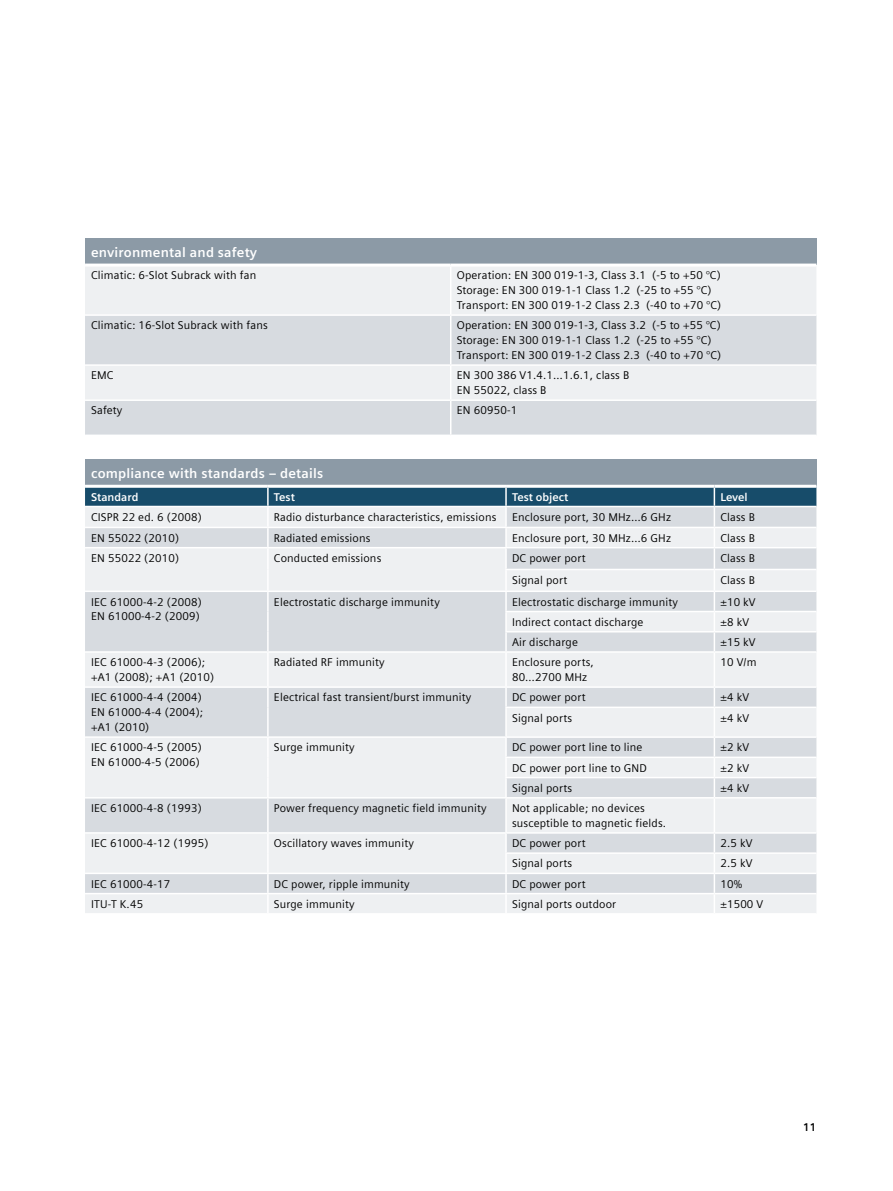
<style>
.page{position:relative;width:893px;height:1191px;background:#fff}
.page>*{position:absolute;margin:0;border:0;box-sizing:border-box;transform-origin:0 0}
.t1{font:700 13.5px "Siemens Sans Global";letter-spacing:.015em;color:#fff}
.t2{font:11.25px/14.9px "Siemens Sans Global";letter-spacing:.015em;color:#000}
.t3{font:700 11.25px "Siemens Sans Global";color:#fff}
.t4{font:700 11.25px "Siemens Sans Global";color:#000}
</style>
<div class="page">
<div style="left:85px;top:459px;width:731px;height:27px;background:#8c9aa6"></div>
<div style="left:85px;top:894px;width:731px;height:19px;background:#eef0f2"></div>
<svg style="left:85px;top:653px;width:731px;height:240px;background:#e4e7ea"></svg>
<hr style="left:85px;top:485px;width:183px;height:3px;background:#fff">
<hr style="left:268px;top:485px;width:238px;height:3px;background:#fff">
<hr style="left:506px;top:485px;width:208px;height:3px;background:#fff">
<hr style="left:714px;top:485px;width:102px;height:3px;background:#fff">
<hr style="left:505px;top:852px;width:209px;height:2px;background:#fff">
<hr style="left:714px;top:852px;width:102px;height:2px;background:#fff">
<svg style="left:85px;top:486px;width:731px;height:165px;background:#cdd5db"></svg>
<hr style="left:267px;top:652px;width:2px;height:34px;background:#fff">
<hr style="left:505px;top:652px;width:2px;height:34px;background:#fff">
<hr style="left:714px;top:652px;width:1px;height:34px;background:#fff">
<hr style="left:85px;top:686px;width:183px;height:2px;background:#fff">
<hr style="left:268px;top:686px;width:238px;height:2px;background:#fff">
<svg style="left:267px;top:688px;width:2px;height:19px"></svg>
<hr style="left:506px;top:686px;width:208px;height:2px;background:#fff">
<svg style="left:505px;top:688px;width:2px;height:18px"></svg>
<hr style="left:714px;top:686px;width:102px;height:2px;background:#fff">
<hr style="left:267px;top:707px;width:2px;height:29px;background:#fff">
<hr style="left:505px;top:706px;width:209px;height:2px;background:#fff">
<hr style="left:505px;top:708px;width:2px;height:28px;background:#fff">
<hr style="left:714px;top:706px;width:102px;height:2px;background:#fff">
<hr style="left:85px;top:736px;width:183px;height:2px;background:#fff">
<hr style="left:268px;top:736px;width:238px;height:2px;background:#fff">
<svg style="left:267px;top:738px;width:2px;height:19px"></svg>
<hr style="left:506px;top:736px;width:208px;height:2px;background:#fff">
<hr style="left:714px;top:736px;width:102px;height:2px;background:#fff">
<hr style="left:267px;top:757px;width:2px;height:20px;background:#fff">
<hr style="left:505px;top:756px;width:209px;height:2px;background:#fff">
<hr style="left:714px;top:756px;width:102px;height:2px;background:#fff">
<hr style="left:267px;top:777px;width:2px;height:20px;background:#fff">
<hr style="left:505px;top:777px;width:209px;height:1px;background:#fff">
<svg style="left:505px;top:738px;width:2px;height:59px"></svg>
<hr style="left:714px;top:777px;width:102px;height:1px;background:#fff">
<svg style="left:714px;top:688px;width:1px;height:109px"></svg>
<hr style="left:85px;top:797px;width:183px;height:1px;background:#fff">
<hr style="left:268px;top:797px;width:238px;height:1px;background:#fff">
<hr style="left:267px;top:798px;width:2px;height:34px;background:#fff">
<hr style="left:506px;top:797px;width:208px;height:1px;background:#fff">
<hr style="left:505px;top:798px;width:2px;height:34px;background:#fff">
<hr style="left:714px;top:797px;width:102px;height:1px;background:#fff">
<hr style="left:714px;top:798px;width:1px;height:34px;background:#fff">
<hr style="left:85px;top:832px;width:183px;height:1px;background:#fff">
<hr style="left:268px;top:832px;width:238px;height:1px;background:#fff">
<hr style="left:267px;top:833px;width:2px;height:20px;background:#fff">
<hr style="left:506px;top:832px;width:208px;height:1px;background:#fff">
<hr style="left:714px;top:832px;width:102px;height:1px;background:#fff">
<hr style="left:85px;top:872px;width:183px;height:2px;background:#fff">
<hr style="left:268px;top:872px;width:238px;height:2px;background:#fff">
<hr style="left:506px;top:872px;width:208px;height:2px;background:#fff">
<hr style="left:714px;top:872px;width:102px;height:2px;background:#fff">
<svg style="left:267px;top:853px;width:2px;height:60px"></svg>
<svg style="left:505px;top:833px;width:2px;height:80px"></svg>
<svg style="left:714px;top:833px;width:1px;height:80px"></svg>
<div style="left:85px;top:238px;width:731px;height:27px;background:#8c9aa6"></div>
<div style="left:85px;top:267px;width:731px;height:47px;background:#eef0f2"></div>
<svg style="left:85px;top:316px;width:731px;height:118px;background:#dde1e5"></svg>
<hr style="left:450px;top:266px;width:1px;height:48px;background:#fff">
<hr style="left:450px;top:316px;width:1px;height:48px;background:#fff">
<hr style="left:85px;top:364px;width:366px;height:2px;background:#fff">
<hr style="left:451px;top:364px;width:365px;height:2px;background:#fff">
<hr style="left:450px;top:366px;width:1px;height:33px;background:#fff">
<hr style="left:85px;top:399px;width:366px;height:2px;background:#fff">
<hr style="left:451px;top:399px;width:365px;height:2px;background:#fff">
<hr style="left:450px;top:401px;width:1px;height:33px;background:#fff">
<hr style="left:85px;top:263px;width:366px;height:3px;background:#fff">
<hr style="left:451px;top:263px;width:365px;height:3px;background:#fff">
<p class="t1" style="left:91px;top:244px;width:168px">environmental and safety</p>
<p class="t2" style="left:91px;top:268px;width:167px">Climatic: 6-Slot Subrack with fan</p>
<p class="t2" style="left:457px;top:268px;width:266px">Operation: EN 300 019-1-3, Class 3.1 (-5 to +50 °C)<br>Storage: EN 300 019-1-1 Class 1.2 (-25 to +55 °C)<br>Transport: EN 300 019-1-2 Class 2.3 (-40 to +70 °C)</p>
<p class="t2" style="left:91px;top:318px;width:178px">Climatic: 16-Slot Subrack with fans</p>
<p class="t2" style="left:457px;top:318px;width:266px">Operation: EN 300 019-1-3, Class 3.2 (-5 to +55 °C)<br>Storage: EN 300 019-1-1 Class 1.2 (-25 to +55 °C)<br>Transport: EN 300 019-1-2 Class 2.3 (-40 to +70 °C)</p>
<p class="t2" style="left:91px;top:368px;width:24px">EMC</p>
<p class="t2" style="left:457px;top:368px;width:174px">EN 300 386 V1.4.1…1.6.1, class B<br>EN 55022, class B</p>
<p class="t2" style="left:91px;top:403px;width:33px">Safety</p>
<p class="t2" style="left:457px;top:403px;width:62px">EN 60950-1</p>
<p class="t1" style="left:91px;top:465px;width:234px">compliance with standards – details</p>
<p class="t3" style="left:91px;top:490px;width:49px">Standard</p>
<p class="t3" style="left:274px;top:490px;width:23px">Test</p>
<p class="t3" style="left:512px;top:490px;width:58px">Test object</p>
<p class="t3" style="left:720px;top:490px;width:29px">Level</p>
<p class="t2" style="left:91px;top:510px;width:112px">CISPR 22 ed. 6 (2008)</p>
<p class="t2" style="left:274px;top:510px;width:224px">Radio disturbance characteristics, emissions</p>
<p class="t2" style="left:512px;top:510px;width:161px">Enclosure port, 30 MHz…6 GHz</p>
<p class="t2" style="left:720px;top:510px;width:36px">Class B</p>
<p class="t2" style="left:91px;top:531px;width:90px">EN 55022 (2010)</p>
<p class="t2" style="left:274px;top:531px;width:98px">Radiated emissions</p>
<p class="t2" style="left:512px;top:531px;width:161px">Enclosure port, 30 MHz…6 GHz</p>
<p class="t2" style="left:720px;top:531px;width:36px">Class B</p>
<p class="t2" style="left:91px;top:551px;width:90px">EN 55022 (2010)</p>
<p class="t2" style="left:274px;top:551px;width:109px">Conducted emissions</p>
<p class="t2" style="left:512px;top:551px;width:75px">DC power port</p>
<p class="t2" style="left:720px;top:551px;width:36px">Class B</p>
<p class="t2" style="left:512px;top:573px;width:57px">Signal port</p>
<p class="t2" style="left:720px;top:573px;width:36px">Class B</p>
<p class="t2" style="left:91px;top:594px;width:112px">IEC 61000-4-2 (2008)<br>EN 61000-4-2 (2009)</p>
<p class="t2" style="left:274px;top:594px;width:167px">Electrostatic discharge immunity</p>
<p class="t2" style="left:512px;top:594px;width:167px">Electrostatic discharge immunity</p>
<p class="t2" style="left:720px;top:594px;width:37px">±10 kV</p>
<p class="t2" style="left:512px;top:615px;width:133px">Indirect contact discharge</p>
<p class="t2" style="left:720px;top:615px;width:30px">±8 kV</p>
<p class="t2" style="left:512px;top:635px;width:67px">Air discharge</p>
<p class="t2" style="left:720px;top:635px;width:37px">±15 kV</p>
<p class="t2" style="left:91px;top:655px;width:125px">IEC 61000-4-3 (2006); +A1 (2008); +A1 (2010)</p>
<p class="t2" style="left:274px;top:655px;width:112px">Radiated RF immunity</p>
<p class="t2" style="left:512px;top:655px;width:83px">Enclosure ports,<br>80…2700 MHz</p>
<p class="t2" style="left:720px;top:655px;width:38px">10 V/m</p>
<p class="t2" style="left:91px;top:690px;width:114px">IEC 61000-4-4 (2004)<br>EN 61000-4-4 (2004); +A1 (2010)</p>
<p class="t2" style="left:274px;top:690px;width:199px">Electrical fast transient/burst immunity</p>
<p class="t2" style="left:512px;top:690px;width:75px">DC power port</p>
<p class="t2" style="left:720px;top:690px;width:30px">±4 kV</p>
<p class="t2" style="left:512px;top:710px;width:62px">Signal ports</p>
<p class="t2" style="left:720px;top:710px;width:30px">±4 kV</p>
<p class="t2" style="left:91px;top:740px;width:112px">IEC 61000-4-5 (2005)<br>EN 61000-4-5 (2006)</p>
<p class="t2" style="left:274px;top:740px;width:82px">Surge immunity</p>
<p class="t2" style="left:512px;top:740px;width:132px">DC power port line to line</p>
<p class="t2" style="left:720px;top:740px;width:30px">±2 kV</p>
<p class="t2" style="left:512px;top:760px;width:136px">DC power port line to GND</p>
<p class="t2" style="left:720px;top:760px;width:30px">±2 kV</p>
<p class="t2" style="left:512px;top:781px;width:62px">Signal ports</p>
<p class="t2" style="left:720px;top:781px;width:30px">±4 kV</p>
<p class="t2" style="left:91px;top:801px;width:112px">IEC 61000-4-8 (1993)</p>
<p class="t2" style="left:274px;top:801px;width:214px">Power frequency magnetic field immunity</p>
<p class="t2" style="left:512px;top:801px;width:156px">Not applicable; no devices susceptible to magnetic fields.</p>
<p class="t2" style="left:91px;top:836px;width:119px">IEC 61000-4-12 (1995)</p>
<p class="t2" style="left:274px;top:836px;width:141px">Oscillatory waves immunity</p>
<p class="t2" style="left:512px;top:836px;width:75px">DC power port</p>
<p class="t2" style="left:720px;top:836px;width:34px">2.5 kV</p>
<p class="t2" style="left:512px;top:856px;width:62px">Signal ports</p>
<p class="t2" style="left:720px;top:856px;width:34px">2.5 kV</p>
<p class="t2" style="left:91px;top:876px;width:81px">IEC 61000-4-17</p>
<p class="t2" style="left:274px;top:876px;width:137px">DC power, ripple immunity</p>
<p class="t2" style="left:512px;top:876px;width:75px">DC power port</p>
<p class="t2" style="left:720px;top:876px;width:23px">10%</p>
<p class="t2" style="left:91px;top:897px;width:54px">ITU-T K.45</p>
<p class="t2" style="left:274px;top:897px;width:82px">Surge immunity</p>
<p class="t2" style="left:512px;top:897px;width:106px">Signal ports outdoor</p>
<p class="t2" style="left:720px;top:897px;width:44px">±1500 V</p>
<p class="t4" style="left:803px;top:1120px;width:15px">11</p>
</div>
